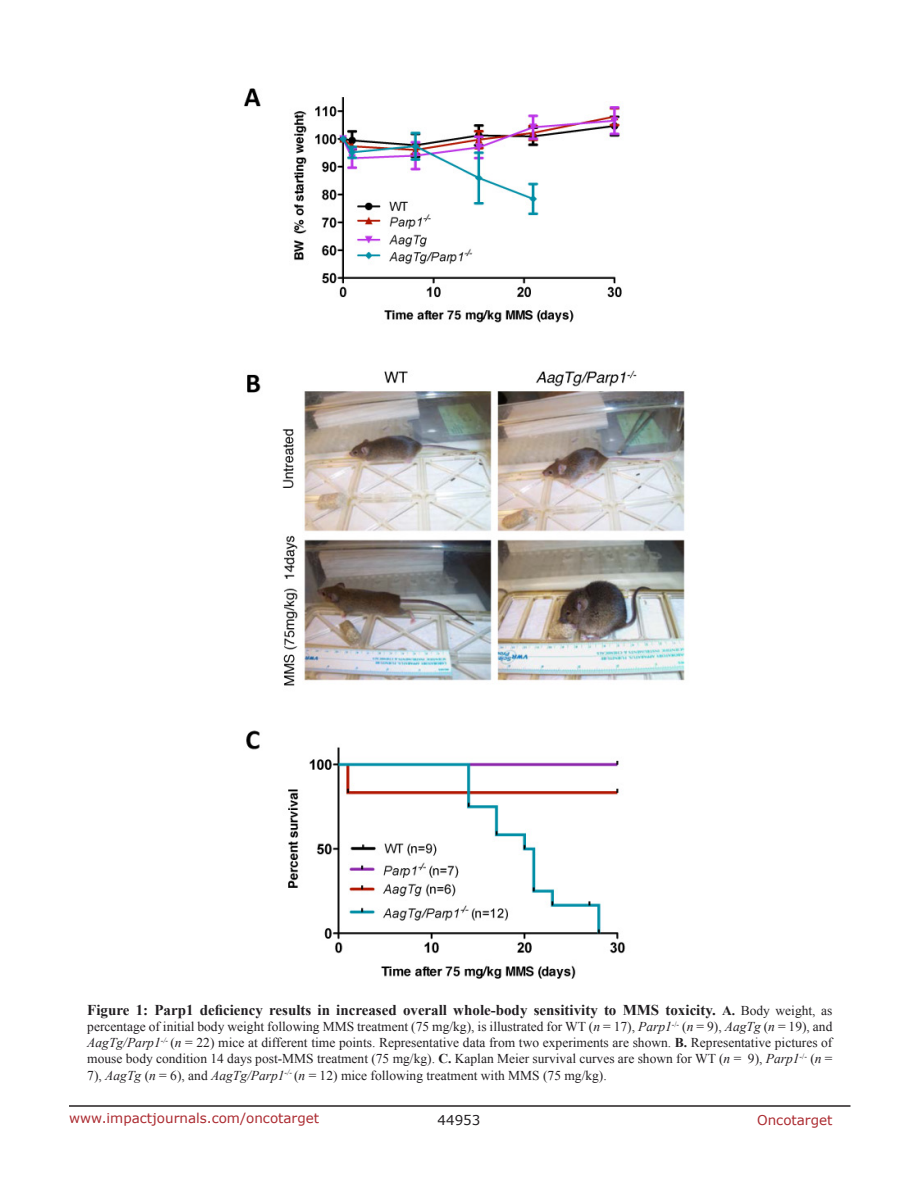
<style>
.page{position:relative;width:918px;height:1188px;background:#fff}
.page>*{position:absolute;margin:0;border:0;box-sizing:border-box;transform-origin:0 0}
.FigureText{font:700 15px "Times New Roman";color:#221f22}
.FigureText-2{font:13.5px/16.2px "Times New Roman";color:#221f22;text-align:justify}
.t1{font:13.5px "Verdana";color:#ac2b31}
.t2{font:13.5px "Verdana";color:#221f22}
.s1{font-size:13.5px}
.s2{font-weight:400;font-size:13.5px}
.s3{font-style:italic}
.s4{font-weight:700}
</style>
<div class="page">
<hr style="left:69px;top:1105px;width:781px;height:2px;background:#231f20">
<img style="left:244px;top:88px;width:441px;height:891px">
<p class="FigureText" style="left:87px;top:999px;width:747px">Figure 1: Parp1 deficiency results in increased overall whole-body sensitivity to MMS toxicity. <span class="s1">A.</span> <span class="s2">Body weight, as</span></p>
<p class="FigureText-2" style="left:87px;top:1018px;width:747px">percentage of initial body weight following MMS treatment (75 mg/kg), is illustrated for WT (<span class="s3">n</span> = 17), <span class="s3">Parp1</span><sup>-/-</sup> (<span class="s3">n</span> = 9), <span class="s3">AagTg</span> (<span class="s3">n</span> = 19), and <span class="s3">AagTg/Parp1</span><sup>-/-</sup> (<span class="s3">n</span> = 22) mice at different time points. Representative data from two experiments are shown. <span class="s4">B.</span> Representative pictures of mouse body condition 14 days post-MMS treatment (75 mg/kg). <span class="s4">C.</span> Kaplan Meier survival curves are shown for WT (<span class="s3">n</span> = 9), <span class="s3">Parp1</span><sup>-/-</sup> (<span class="s3">n</span> = 7), <span class="s3">AagTg</span> (<span class="s3">n</span> = 6), and <span class="s3">AagTg/Parp1</span><sup>-/-</sup> (<span class="s3">n</span> = 12) mice following treatment with MMS (75 mg/kg).</p>
<p class="t1" style="left:69px;top:1109px;width:252px">www.impactjournals.com/oncotarget</p>
<p class="t2" style="left:438px;top:1111px;width:44px">44953</p>
<p class="t1" style="left:757px;top:1111px;width:77px">Oncotarget</p>
</div>
